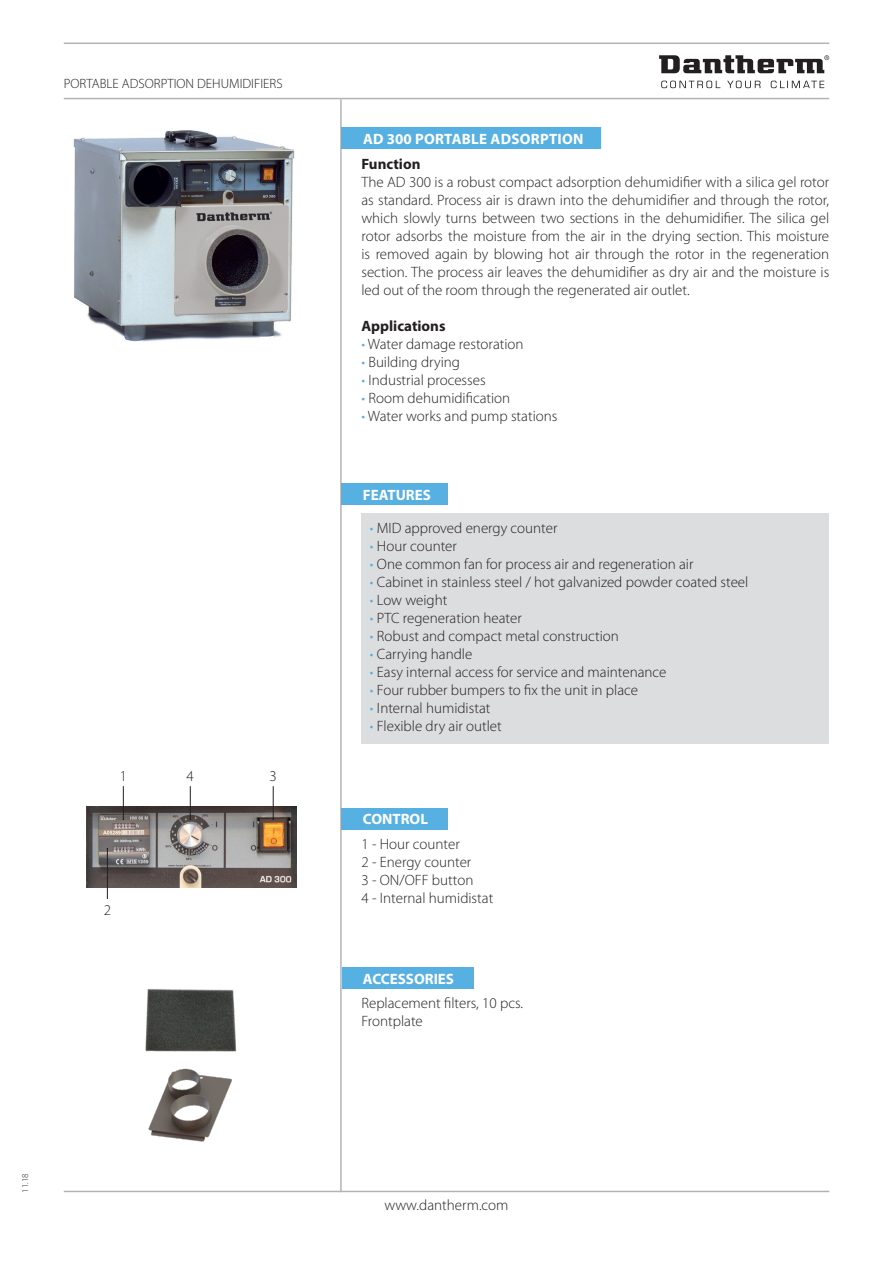
<style>
.page{position:relative;width:893px;height:1263px;background:#fff}
.page>*{position:absolute;margin:0;border:0;box-sizing:border-box;transform-origin:0 0}
.t1{font:300 15px/18px "Myriad Pro";color:#231f20}
.t2{font:700 15px "Myriad Pro";color:#fff}
.t3{font:700 15px "Myriad Pro";letter-spacing:.02em;color:#fff}
.t4{font:700 15px "Myriad Pro";color:#231f20}
.t5{font:300 13.5px "Myriad Pro";color:#231f20}
.t6{font:300 9px "Myriad Pro";color:#231f20}
.s1{color:#57b0e2}
</style>
<div class="page">
<img style="left:86px;top:806px;width:211px;height:81px">
<hr style="left:64px;top:43px;width:765px;height:1px;background:#b2b3b7">
<hr style="left:64px;top:98px;width:765px;height:1px;background:#b2b3b7">
<hr style="left:64px;top:1191px;width:765px;height:1px;background:#b2b3b7">
<hr style="left:340px;top:99px;width:2px;height:1093px;background:#b2b3b7">
<img style="left:73px;top:130px;width:222px;height:212px">
<svg style="left:661px;top:81px;width:163px;height:7px"></svg>
<svg style="left:659px;top:55px;width:170px;height:18px"></svg>
<hr style="left:123px;top:786px;width:1px;height:33px;background:#231f20">
<hr style="left:190px;top:786px;width:1px;height:33px;background:#231f20">
<hr style="left:273px;top:786px;width:1px;height:33px;background:#231f20">
<hr style="left:107px;top:849px;width:1px;height:50px;background:#231f20">
<img style="left:146px;top:989px;width:91px;height:62px">
<img style="left:148px;top:1068px;width:84px;height:74px">
<div style="left:342px;top:808px;width:106px;height:21px;background:#57b0e2"></div>
<div style="left:342px;top:967px;width:131px;height:22px;background:#57b0e2"></div>
<div style="left:342px;top:128px;width:259px;height:21px;background:#57b0e2"></div>
<div style="left:342px;top:484px;width:106px;height:21px;background:#57b0e2"></div>
<div style="left:361px;top:513px;width:468px;height:231px;background:#dcdddf"></div>
<p class="t5" style="left:64px;top:76px;width:220px">PORTABLE ADSORPTION DEHUMIDIFIERS</p>
<p class="t1" style="left:120px;top:767px;width:9px">1</p>
<p class="t1" style="left:187px;top:767px;width:9px">4</p>
<p class="t1" style="left:270px;top:767px;width:9px">3</p>
<p class="t1" style="left:104px;top:902px;width:9px">2</p>
<p class="t6" style="left:20px;top:1193px;width:21px;rotate:-90deg">11.18</p>
<p class="t3" style="left:363px;top:129px;width:222px">AD 300 PORTABLE ADSORPTION</p>
<p class="t4" style="left:361px;top:154px;width:61px">Function</p>
<p class="t1" style="left:361px;top:173px;width:469px;text-align:justify">The AD 300 is a robust compact adsorption dehumidifier with a silica gel rotor as standard. Process air is drawn into the dehumidifier and through the rotor, which slowly turns between two sections in the dehumidifier. The silica gel rotor adsorbs the moisture from the air in the drying section. This moisture is removed again by blowing hot air through the rotor in the regeneration section. The process air leaves the dehumidifier as dry air and the moisture is led out of the room through the regenerated air outlet.</p>
<p class="t4" style="left:361px;top:316px;width:86px">Applications</p>
<p class="t1" style="left:361px;top:335px;width:164px"><span class="s1">•</span> Water damage restoration</p>
<p class="t1" style="left:361px;top:353px;width:100px"><span class="s1">•</span> Building drying</p>
<p class="t1" style="left:361px;top:371px;width:126px"><span class="s1">•</span> Industrial processes</p>
<p class="t1" style="left:361px;top:389px;width:150px"><span class="s1">•</span> Room dehumidification</p>
<p class="t1" style="left:361px;top:407px;width:197px"><span class="s1">•</span> Water works and pump stations</p>
<p class="t2" style="left:363px;top:485px;width:69px">FEATURES</p>
<p class="t1" style="left:370px;top:519px;width:189px"><span class="s1">•</span> MID approved energy counter</p>
<p class="t1" style="left:370px;top:537px;width:89px"><span class="s1">•</span> Hour counter</p>
<p class="t1" style="left:370px;top:555px;width:325px"><span class="s1">•</span> One common fan for process air and regeneration air</p>
<p class="t1" style="left:370px;top:573px;width:380px"><span class="s1">•</span> Cabinet in stainless steel / hot galvanized powder coated steel</p>
<p class="t1" style="left:370px;top:591px;width:79px"><span class="s1">•</span> Low weight</p>
<p class="t1" style="left:370px;top:609px;width:153px"><span class="s1">•</span> PTC regeneration heater</p>
<p class="t1" style="left:370px;top:627px;width:250px"><span class="s1">•</span> Robust and compact metal construction</p>
<p class="t1" style="left:370px;top:645px;width:104px"><span class="s1">•</span> Carrying handle</p>
<p class="t1" style="left:370px;top:663px;width:298px"><span class="s1">•</span> Easy internal access for service and maintenance</p>
<p class="t1" style="left:370px;top:681px;width:270px"><span class="s1">•</span> Four rubber bumpers to fix the unit in place</p>
<p class="t1" style="left:370px;top:699px;width:122px"><span class="s1">•</span> Internal humidistat</p>
<p class="t1" style="left:370px;top:717px;width:133px"><span class="s1">•</span> Flexible dry air outlet</p>
<p class="t2" style="left:363px;top:809px;width:67px">CONTROL</p>
<p class="t1" style="left:361px;top:835px;width:133px">1 - Hour counter<br>2 - Energy counter<br>3 - ON/OFF button<br>4 - Internal humidistat</p>
<p class="t2" style="left:363px;top:969px;width:93px">ACCESSORIES</p>
<p class="t1" style="left:361px;top:995px;width:163px">Replacement filters, 10 pcs.<br>Frontplate</p>
<p class="t1" style="left:384px;top:1197px;width:126px">www.dantherm.com</p>
</div>
